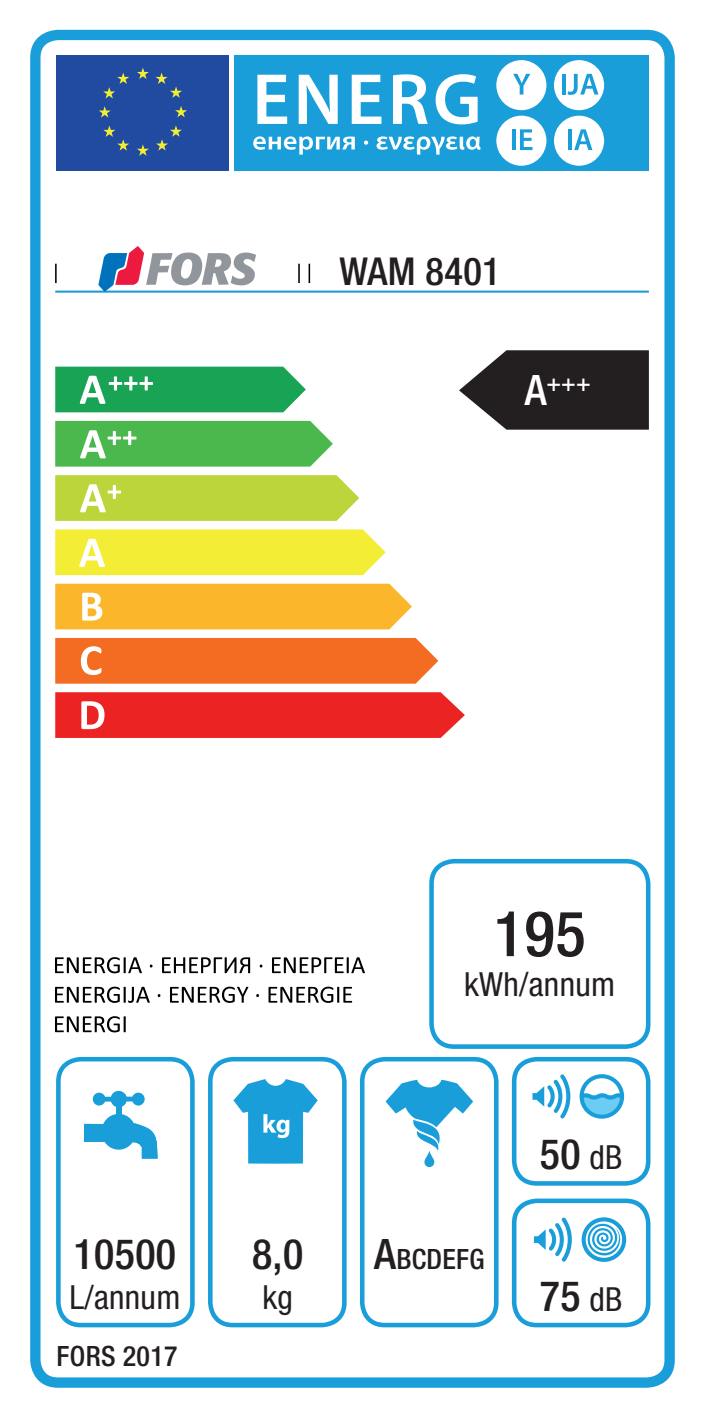
<style>
.page{position:relative;width:705px;height:1419px;background:#fff}
.page>*{position:absolute;margin:0;border:0;box-sizing:border-box;transform-origin:0 0}
.t1{font:500 condensed 63px "Helvetica Neue LT Std";color:#231f20}
.t2{font:500 condensed 42px "Helvetica Neue LT Std";letter-spacing:.01em;color:#231f20}
.t3{font:500 condensed 38.5px "Helvetica Neue LT Std";letter-spacing:.01em;color:#231f20}
.t4{font:condensed 33.25px "Helvetica Neue LT Std";letter-spacing:.01em;color:#231f20}
.t5{font:500 condensed 28px "Helvetica Neue LT Std";letter-spacing:.01em;color:#231f20}
.t6{font:500 condensed 24.5px "Helvetica Neue LT Std";color:#fff}
.s1{font-size:42px}
.s2{font-weight:400;font-size:33.25px}
</style>
<div class="page">
<div style="left:56px;top:55px;width:173px;height:115px;background:#214ba0"></div>
<div style="left:235px;top:55px;width:413px;height:115px;background:#199eda"></div>
<svg style="left:429px;top:859px;width:221px;height:190px"></svg>
<svg style="left:55px;top:1016px;width:71px;height:16px"></svg>
<svg style="left:55px;top:986px;width:297px;height:17px"></svg>
<svg style="left:55px;top:957px;width:310px;height:16px"></svg>
<svg style="left:56px;top:1057px;width:139px;height:270px"></svg>
<div style="left:99px;top:1096px;width:39px;height:5px;background:#199eda"></div>
<div style="left:93px;top:1092px;width:12px;height:13px;background:#199eda;border-radius:50%"></div>
<div style="left:132px;top:1092px;width:13px;height:13px;background:#199eda;border-radius:50%"></div>
<div style="left:111px;top:1091px;width:16px;height:16px;background:#199eda;border-radius:50%"></div>
<div style="left:116px;top:1099px;width:5px;height:21px;background:#199eda"></div>
<div style="left:101px;top:1114px;width:35px;height:35px;background:#199eda;border-radius:50%"></div>
<svg style="left:208px;top:1057px;width:138px;height:270px"></svg>
<svg style="left:360px;top:1057px;width:138px;height:270px"></svg>
<svg style="left:511px;top:1057px;width:139px;height:129px"></svg>
<svg style="left:511px;top:1198px;width:139px;height:129px"></svg>
<svg style="left:55px;top:529px;width:330px;height:46px;background:#f4ee41"></svg>
<svg style="left:55px;top:367px;width:251px;height:45px;background:#2eab64"></svg>
<svg style="left:55px;top:421px;width:278px;height:46px;background:#5abe5d"></svg>
<svg style="left:55px;top:475px;width:304px;height:46px;background:#c0d849"></svg>
<div style="left:55px;top:584px;width:357px;height:45px;background:#fcb62b"></div>
<svg style="left:55px;top:638px;width:383px;height:46px;background:#f3732d"></svg>
<svg style="left:55px;top:692px;width:409px;height:46px;background:#ed2f2f"></svg>
<svg style="left:156px;top:73px;width:26px;height:25px"></svg>
<svg style="left:137px;top:68px;width:12px;height:11px"></svg>
<svg style="left:103px;top:73px;width:26px;height:25px"></svg>
<svg style="left:99px;top:106px;width:12px;height:12px"></svg>
<svg style="left:103px;top:125px;width:26px;height:26px"></svg>
<svg style="left:137px;top:144px;width:12px;height:12px"></svg>
<svg style="left:156px;top:125px;width:26px;height:26px"></svg>
<svg style="left:175px;top:106px;width:12px;height:11px"></svg>
<svg style="left:257px;top:75px;width:30px;height:49px"></svg>
<svg style="left:298px;top:75px;width:39px;height:49px"></svg>
<svg style="left:351px;top:75px;width:30px;height:49px"></svg>
<svg style="left:393px;top:74px;width:34px;height:50px"></svg>
<svg style="left:435px;top:74px;width:42px;height:50px"></svg>
<svg style="left:253px;top:136px;width:102px;height:19px"></svg>
<svg style="left:364px;top:141px;width:4px;height:4px"></svg>
<svg style="left:376px;top:136px;width:104px;height:19px"></svg>
<div style="left:496px;top:60px;width:50px;height:50px;background:#fff;border-radius:50%"></div>
<svg style="left:513px;top:74px;width:17px;height:21px"></svg>
<div style="left:554px;top:60px;width:50px;height:50px;background:#fff;border-radius:50%"></div>
<div style="left:496px;top:116px;width:50px;height:50px;background:#fff;border-radius:50%"></div>
<svg style="left:512px;top:129px;width:3px;height:21px"></svg>
<svg style="left:520px;top:129px;width:12px;height:21px"></svg>
<div style="left:554px;top:116px;width:50px;height:50px;background:#fff;border-radius:50%"></div>
<svg style="left:562px;top:74px;width:3px;height:21px"></svg>
<svg style="left:567px;top:74px;width:31px;height:21px"></svg>
<svg style="left:568px;top:129px;width:3px;height:21px"></svg>
<svg style="left:574px;top:129px;width:18px;height:21px"></svg>
<div style="left:30px;top:30px;width:644px;height:1358px;border:10px solid #199eda;border-radius:23px"></div>
<hr style="left:55px;top:291px;width:593px;height:2px;background:#1f98d5">
<svg style="left:55px;top:264px;width:2px;height:19px"></svg>
<svg style="left:298px;top:264px;width:2px;height:19px"></svg>
<svg style="left:308px;top:264px;width:2px;height:19px"></svg>
<svg style="left:459px;top:350px;width:189px;height:80px;background:#413d3e"></svg>
<svg style="left:98px;top:246px;width:158px;height:46px"></svg>
<p class="t3" style="left:339px;top:248px;width:163px">WAM 8401</p>
<p class="t6" style="left:524px;top:368px;width:67px"><span class="s1">A</span>+++</p>
<p class="t2" style="left:74px;top:1229px;width:104px">10500</p>
<p class="t4" style="left:69px;top:1278px;width:112px">L/annum</p>
<p class="t5" style="left:57px;top:1339px;width:122px">FORS 2017</p>
<p class="t1" style="left:493px;top:896px;width:93px">195</p>
<p class="t4" style="left:464px;top:965px;width:153px">kWh/annum</p>
<p class="t2" style="left:252px;top:1229px;width:53px">8,0</p>
<p class="t5" style="left:374px;top:1242px;width:112px"><span class="s1">A</span>BCDEFG</p>
<p class="t4" style="left:262px;top:1278px;width:32px">kg</p>
<p class="t2" style="left:540px;top:1129px;width:84px">50 <span class="s2">dB</span></p>
<p class="t2" style="left:540px;top:1271px;width:84px">75 <span class="s2">dB</span></p>
</div>
